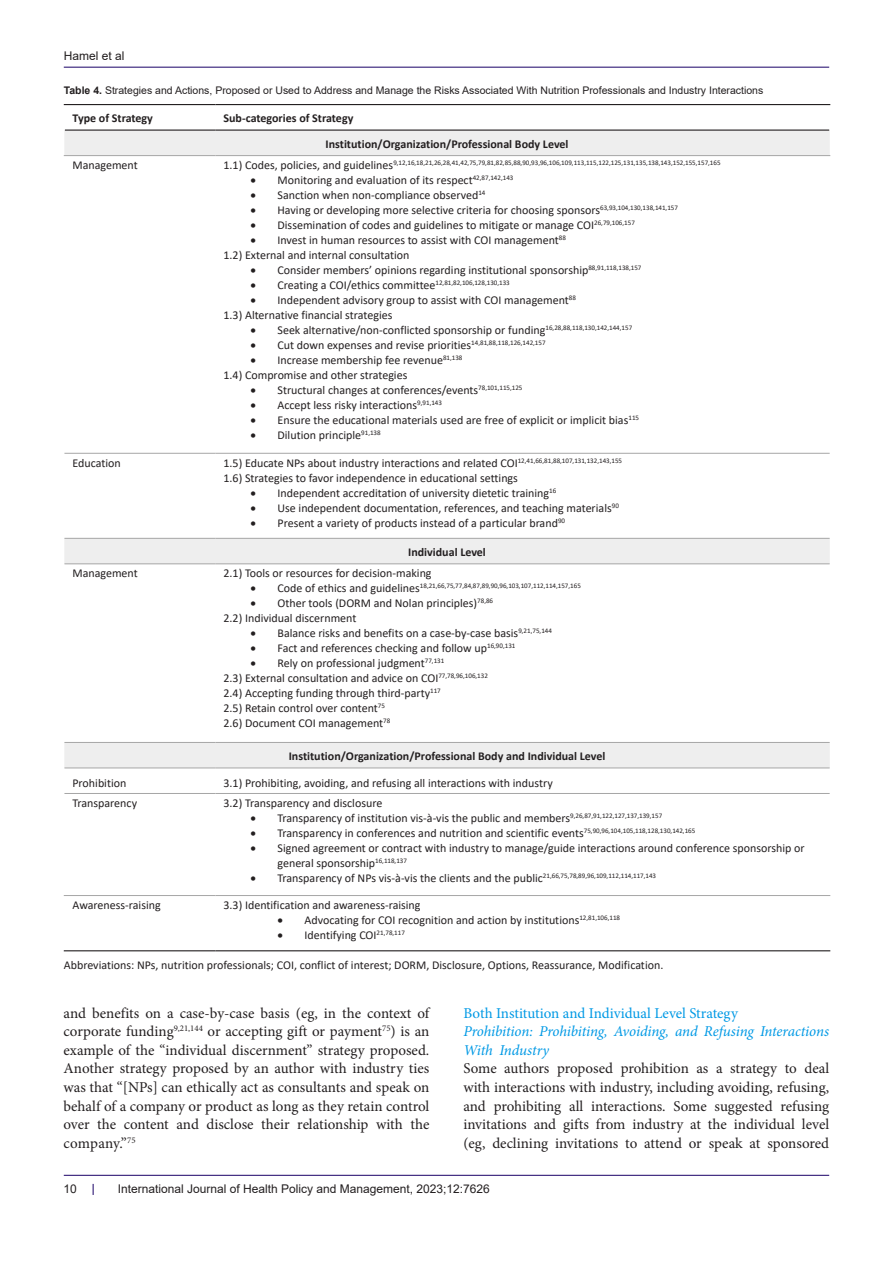
<style>
.page{position:relative;width:893px;height:1263px;background:#fff}
.page>*{position:absolute;margin:0;border:0;box-sizing:border-box;transform-origin:0 0}
.t1{font:15px/18.6px "Minion Pro";color:#231f20;text-align:justify}
.t2{font:italic 15px/18.6px "Minion Pro";letter-spacing:-.01em;color:#0099e5}
.t3{font:15px "Minion Pro";letter-spacing:-.005em;color:#0099e5}
.t4{font:12px/15px "Calibri";color:#231f20}
.t5{font:700 12px "Calibri";color:#231f20}
.t6{font:12px "Arial";color:#231f20}
.t7{font:10.5px "Arial";color:#231f20}
.t8{font:7.05px "Calibri";color:#231f20}
.s1{font-weight:700}
.s2{font-size:12px}
</style>
<div class="page">
<hr style="left:64px;top:67px;width:765px;height:1px;background:#190066">
<hr style="left:64px;top:1175px;width:765px;height:1px;background:#190066">
<svg style="left:64px;top:130px;width:766px;height:638px"></svg>
<hr style="left:64px;top:104px;width:151px;height:1px;background:#231f20">
<hr style="left:215px;top:104px;width:615px;height:1px;background:#231f20">
<hr style="left:65px;top:130px;width:150px;height:1px;background:#231f20">
<hr style="left:215px;top:130px;width:614px;height:1px;background:#231f20">
<hr style="left:64px;top:950px;width:151px;height:1px;background:#231f20">
<hr style="left:215px;top:950px;width:615px;height:1px;background:#231f20">
<hr style="left:64px;top:155px;width:151px;height:1px;background:#a6a6a6">
<hr style="left:215px;top:155px;width:615px;height:1px;background:#a6a6a6">
<hr style="left:64px;top:453px;width:151px;height:1px;background:#a6a6a6">
<hr style="left:215px;top:453px;width:615px;height:1px;background:#a6a6a6">
<hr style="left:64px;top:538px;width:151px;height:1px;background:#a6a6a6">
<hr style="left:215px;top:538px;width:615px;height:1px;background:#a6a6a6">
<hr style="left:64px;top:564px;width:151px;height:1px;background:#a6a6a6">
<hr style="left:215px;top:564px;width:615px;height:1px;background:#a6a6a6">
<hr style="left:64px;top:742px;width:151px;height:1px;background:#a6a6a6">
<hr style="left:215px;top:742px;width:615px;height:1px;background:#a6a6a6">
<hr style="left:64px;top:768px;width:151px;height:1px;background:#a6a6a6">
<hr style="left:215px;top:768px;width:615px;height:1px;background:#a6a6a6">
<hr style="left:64px;top:793px;width:151px;height:1px;background:#a6a6a6">
<hr style="left:215px;top:793px;width:615px;height:1px;background:#a6a6a6">
<hr style="left:64px;top:895px;width:151px;height:1px;background:#a6a6a6">
<hr style="left:215px;top:895px;width:615px;height:1px;background:#a6a6a6">
<p class="t6" style="left:64px;top:48px;width:62px">Hamel et al</p>
<p class="t7" style="left:64px;top:83px;width:701px"><span class="s1">Table 4.</span> Strategies and Actions, Proposed or Used to Address and Manage the Risks Associated With Nutrition Professionals and Industry Interactions</p>
<p class="t5" style="left:72px;top:109px;width:82px">Type of Strategy</p>
<p class="t5" style="left:223px;top:109px;width:131px">Sub-categories of Strategy</p>
<p class="t5" style="left:326px;top:135px;width:244px">Institution/Organization/Professional Body Level</p>
<p class="t4" style="left:72px;top:157px;width:67px">Management</p>
<p class="t8" style="left:223px;top:158px;width:499px"><span class="s2">1.1) Codes, policies, and guidelines</span>9,12,16,18,21,26,28,41,42,75,79,81,82,85,88,90,93,96,106,109,113,115,122,125,131,135,138,143,152,155,157,165</p>
<p class="t4" style="left:250px;top:172px;width:264px">• Monitoring and evaluation of its respect<sup>42,87,142,143</sup></p>
<p class="t4" style="left:250px;top:187px;width:236px">• Sanction when non-compliance observed<sup>14</sup></p>
<p class="t4" style="left:250px;top:202px;width:429px">• Having or developing more selective criteria for choosing sponsors<sup>63,93,104,130,138,141,157</sup></p>
<p class="t4" style="left:250px;top:217px;width:386px">• Dissemination of codes and guidelines to mitigate or manage COI<sup>26,79,106,157</sup></p>
<p class="t4" style="left:250px;top:232px;width:317px">• Invest in human resources to assist with COI management<sup>88</sup></p>
<p class="t4" style="left:223px;top:247px;width:188px">1.2) External and internal consultation</p>
<p class="t4" style="left:250px;top:262px;width:392px">• Consider members’ opinions regarding institutional sponsorship<sup>88,91,118,138,157</sup></p>
<p class="t4" style="left:250px;top:277px;width:261px">• Creating a COI/ethics committee<sup>12,81,82,106,128,130,133</sup></p>
<p class="t4" style="left:250px;top:292px;width:327px">• Independent advisory group to assist with COI management<sup>88</sup></p>
<p class="t4" style="left:223px;top:307px;width:170px">1.3) Alternative financial strategies</p>
<p class="t4" style="left:250px;top:322px;width:383px">• Seek alternative/non-conflicted sponsorship or funding<sup>16,28,88,118,130,142,144,157</sup></p>
<p class="t4" style="left:250px;top:337px;width:297px">• Cut down expenses and revise priorities<sup>14,81,88,118,126,142,157</sup></p>
<p class="t4" style="left:250px;top:352px;width:213px">• Increase membership fee revenue<sup>81,138</sup></p>
<p class="t4" style="left:223px;top:367px;width:185px">1.4) Compromise and other strategies</p>
<p class="t4" style="left:250px;top:382px;width:273px">• Structural changes at conferences/events<sup>78,101,115,125</sup></p>
<p class="t4" style="left:250px;top:397px;width:193px">• Accept less risky interactions<sup>9,91,143</sup></p>
<p class="t4" style="left:250px;top:412px;width:390px">• Ensure the educational materials used are free of explicit or implicit bias<sup>115</sup></p>
<p class="t4" style="left:250px;top:427px;width:132px">• Dilution principle<sup>91,138</sup></p>
<p class="t4" style="left:72px;top:455px;width:50px">Education</p>
<p class="t4" style="left:223px;top:455px;width:400px">1.5) Educate NPs about industry interactions and related COI<sup>12,41,66,81,88,107,131,132,143,155</sup></p>
<p class="t4" style="left:223px;top:470px;width:296px">1.6) Strategies to favor independence in educational settings</p>
<p class="t4" style="left:250px;top:485px;width:307px">• Independent accreditation of university dietetic training<sup>16</sup></p>
<p class="t4" style="left:250px;top:500px;width:370px">• Use independent documentation, references, and teaching materials<sup>90</sup></p>
<p class="t4" style="left:250px;top:515px;width:316px">• Present a variety of products instead of a particular brand<sup>90</sup></p>
<p class="t5" style="left:408px;top:543px;width:79px">Individual Level</p>
<p class="t4" style="left:72px;top:565px;width:67px">Management</p>
<p class="t4" style="left:223px;top:565px;width:210px">2.1) Tools or resources for decision-making</p>
<p class="t8" style="left:250px;top:581px;width:332px">• <span class="s2">Code of ethics and guidelines</span>18,21,66,75,77,84,87,89,90,96,103,107,112,114,157,165</p>
<p class="t4" style="left:250px;top:595px;width:244px">• Other tools (DORM and Nolan principles)<sup>78,86</sup></p>
<p class="t4" style="left:223px;top:610px;width:134px">2.2) Individual discernment</p>
<p class="t4" style="left:250px;top:625px;width:303px">• Balance risks and benefits on a case-by-case basis<sup>9,21,75,144</sup></p>
<p class="t4" style="left:250px;top:640px;width:266px">• Fact and references checking and follow up<sup>16,90,131</sup></p>
<p class="t4" style="left:250px;top:655px;width:195px">• Rely on professional judgment<sup>77,131</sup></p>
<p class="t4" style="left:223px;top:670px;width:266px">2.3) External consultation and advice on COI<sup>77,78,96,106,132</sup></p>
<p class="t4" style="left:223px;top:685px;width:219px">2.4) Accepting funding through third-party<sup>117</sup></p>
<p class="t4" style="left:223px;top:700px;width:163px">2.5) Retain control over content<sup>75</sup></p>
<p class="t4" style="left:223px;top:715px;width:168px">2.6) Document COI management<sup>78</sup></p>
<p class="t5" style="left:289px;top:747px;width:318px">Institution/Organization/Professional Body and Individual Level</p>
<p class="t4" style="left:72px;top:775px;width:56px">Prohibition</p>
<p class="t4" style="left:223px;top:775px;width:331px">3.1) Prohibiting, avoiding, and refusing all interactions with industry</p>
<p class="t4" style="left:72px;top:795px;width:66px">Transparency</p>
<p class="t4" style="left:223px;top:795px;width:160px">3.2) Transparency and disclosure</p>
<p class="t4" style="left:250px;top:810px;width:413px">• Transparency of institution vis-à-vis the public and members<sup>9,26,87,91,122,127,137,139,157</sup></p>
<p class="t4" style="left:250px;top:825px;width:446px">• Transparency in conferences and nutrition and scientific events<sup>75,90,96,104,105,118,128,130,142,165</sup></p>
<p class="t4" style="left:277px;top:840px;width:529px;text-indent:-27px">• Signed agreement or contract with industry to manage/guide interactions around conference sponsorship or general sponsorship<sup>16,118,137</sup></p>
<p class="t4" style="left:250px;top:870px;width:407px">• Transparency of NPs vis-à-vis the clients and the public<sup>21,66,75,78,89,96,109,112,114,117,143</sup></p>
<p class="t4" style="left:72px;top:897px;width:90px">Awareness-raising</p>
<p class="t4" style="left:223px;top:897px;width:199px">3.3) Identification and awareness-raising</p>
<p class="t4" style="left:277px;top:912px;width:344px">• Advocating for COI recognition and action by institutions<sup>12,81,106,118</sup></p>
<p class="t4" style="left:277px;top:927px;width:129px">• Identifying COI<sup>21,78,117</sup></p>
<p class="t4" style="left:64px;top:957px;width:601px">Abbreviations: NPs, nutrition professionals; COI, conflict of interest; DORM, Disclosure, Options, Reassurance, Modification.</p>
<p class="t1" style="left:64px;top:1004px;width:367px">and benefits on a case-by-case basis (eg, in the context of corporate funding<sup>9,21,144</sup> or accepting gift or payment<sup>75</sup>) is an example of the “individual discernment” strategy proposed.<br>Another strategy proposed by an author with industry ties was that “[NPs] can ethically act as consultants and speak on behalf of a company or product as long as they retain control over the content and disclose their relationship with the company.”<sup>75</sup></p>
<p class="t3" style="left:463px;top:1003px;width:276px">Both Institution and Individual Level Strategy</p>
<p class="t2" style="left:463px;top:1022px;width:367px">Prohibition: Prohibiting, Avoiding, and Refusing Interactions<br>With Industry</p>
<p class="t1" style="left:463px;top:1059px;width:367px">Some authors proposed prohibition as a strategy to deal with interactions with industry, including avoiding, refusing, and prohibiting all interactions. Some suggested refusing invitations and gifts from industry at the individual level (eg, declining invitations to attend or speak at sponsored</p>
<p class="t6" style="left:64px;top:1180px;width:15px">10</p>
<p class="t6" style="left:118px;top:1180px;width:374px">International Journal of Health Policy and Management, 2023;12:7626</p>
</div>
